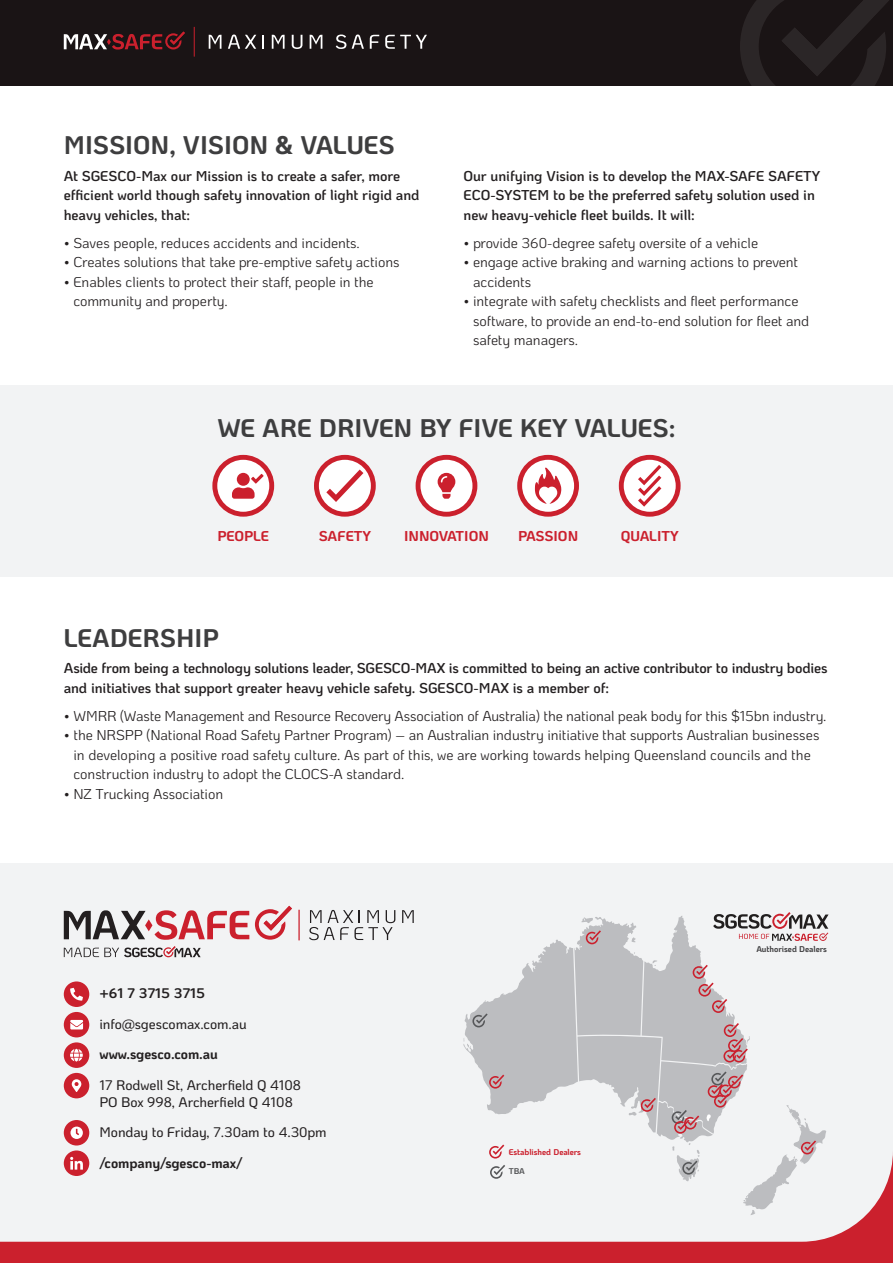
<style>
.page{position:relative;width:893px;height:1263px;background:#fff}
.page>*{position:absolute;margin:0;border:0;box-sizing:border-box;transform-origin:0 0}
.t1{font:700 25.5px "Ko Ho";color:#3e3e3f}
.t2{font:14.25px/19.5px "Ko Ho";letter-spacing:-.005em;color:#231f20}
.t3{font:600 14.25px/19.5px "Ko Ho";letter-spacing:-.01em;color:#231f20}
.t4{font:700 14.25px "Ko Ho";color:#cb202d}
.t5{font:500 13.8px/16.6px "Ko Ho";letter-spacing:-.005em;color:#231f20}
.t6{font:700 13.8px "Ko Ho";letter-spacing:-.005em;color:#231f20}
.t7{font:700 8.4px "Ko Ho";letter-spacing:-.005em;color:#cb202d}
.t8{font:700 8.4px "Ko Ho";letter-spacing:-.005em;color:#414042}
.t9{font:700 8.4px "Ko Ho";color:#57585a}
</style>
<div class="page">
<div style="left:0;top:863px;width:893px;height:400px;background:#f2f3f4"></div>
<div style="left:0;top:385px;width:893px;height:192px;background:#f2f3f4"></div>
<svg style="left:215px;top:458px;width:57px;height:56px"></svg>
<svg style="left:316px;top:458px;width:57px;height:56px"></svg>
<div style="left:418px;top:458px;width:57px;height:56px;background:#fff;border-radius:50%"></div>
<svg style="left:520px;top:458px;width:57px;height:56px"></svg>
<svg style="left:621px;top:458px;width:57px;height:56px"></svg>
<div style="left:416px;top:455px;width:61px;height:62px;border:5px solid #cb202d;border-radius:50%"></div>
<svg style="left:438px;top:473px;width:17px;height:26px"></svg>
<div style="left:314px;top:455px;width:62px;height:62px;border:5px solid #cb202d;border-radius:50%"></div>
<svg style="left:326px;top:469px;width:37px;height:33px"></svg>
<div style="left:619px;top:455px;width:62px;height:62px;border:5px solid #cb202d;border-radius:50%"></div>
<svg style="left:638px;top:465px;width:23px;height:42px"></svg>
<div style="left:517px;top:455px;width:62px;height:62px;border:5px solid #cb202d;border-radius:50%"></div>
<svg style="left:535px;top:467px;width:26px;height:37px"></svg>
<div style="left:212px;top:455px;width:62px;height:62px;border:5px solid #cb202d;border-radius:50%"></div>
<svg style="left:232px;top:473px;width:32px;height:26px"></svg>
<div style="left:0;top:0;width:893px;height:85px;background:#1a1415"></div>
<svg style="left:740px;top:0;width:149px;height:85px"></svg>
<svg style="left:209px;top:35px;width:12px;height:14px"></svg>
<svg style="left:228px;top:35px;width:28px;height:14px"></svg>
<svg style="left:262px;top:35px;width:2px;height:14px"></svg>
<svg style="left:272px;top:35px;width:13px;height:14px"></svg>
<svg style="left:292px;top:35px;width:10px;height:14px"></svg>
<svg style="left:310px;top:35px;width:12px;height:14px"></svg>
<svg style="left:336px;top:35px;width:10px;height:14px"></svg>
<svg style="left:352px;top:35px;width:12px;height:14px"></svg>
<svg style="left:370px;top:35px;width:9px;height:14px"></svg>
<svg style="left:385px;top:35px;width:42px;height:14px"></svg>
<hr style="left:194px;top:27px;width:1px;height:30px;background:#cb202d">
<svg style="left:64px;top:32px;width:121px;height:18px"></svg>
<svg style="left:0;top:1151px;width:893px;height:112px"></svg>
<svg style="left:402px;top:910px;width:12px;height:13px"></svg>
<svg style="left:309px;top:910px;width:86px;height:30px"></svg>
<hr style="left:298px;top:910px;width:2px;height:30px;background:#cb202d">
<svg style="left:64px;top:910px;width:185px;height:30px"></svg>
<svg style="left:255px;top:906px;width:37px;height:34px"></svg>
<svg style="left:64px;top:946px;width:137px;height:11px"></svg>
<div style="left:64px;top:981px;width:25px;height:26px;background:#cb202d;border-radius:50%"></div>
<svg style="left:70px;top:988px;width:13px;height:12px"></svg>
<div style="left:64px;top:1012px;width:25px;height:25px;background:#cb202d;border-radius:50%"></div>
<svg style="left:70px;top:1020px;width:13px;height:9px"></svg>
<div style="left:64px;top:1042px;width:25px;height:26px;background:#cb202d;border-radius:50%"></div>
<svg style="left:70px;top:1049px;width:13px;height:12px"></svg>
<div style="left:64px;top:1073px;width:25px;height:25px;background:#cb202d;border-radius:50%"></div>
<svg style="left:72px;top:1079px;width:9px;height:13px"></svg>
<div style="left:64px;top:1120px;width:25px;height:25px;background:#cb202d;border-radius:50%"></div>
<svg style="left:70px;top:1126px;width:13px;height:13px"></svg>
<div style="left:64px;top:1150px;width:25px;height:26px;background:#cb202d;border-radius:50%"></div>
<svg style="left:70px;top:1157px;width:13px;height:12px"></svg>
<svg style="left:463px;top:912px;width:365px;height:303px"></svg>
<p class="t1" style="left:64px;top:124px;width:332px">MISSION, VISION &amp; VALUES</p>
<p class="t3" style="left:64px;top:166px;width:357px">At SGESCO-Max our Mission is to create a safer, more efficient world though safety innovation of light rigid and heavy vehicles, that:</p>
<p class="t2" style="left:64px;top:233px;width:298px">• Saves people, reduces accidents and incidents.</p>
<p class="t2" style="left:64px;top:253px;width:337px">• Creates solutions that take pre-emptive safety actions</p>
<p class="t2" style="left:73px;top:272px;width:302px;text-indent:-10px">• Enables clients to protect their staff, people in the community and property.</p>
<p class="t3" style="left:463px;top:166px;width:358px">Our unifying Vision is to develop the MAX-SAFE SAFETY<br>ECO-SYSTEM to be the preferred safety solution used in new heavy-vehicle fleet builds. It will:</p>
<p class="t2" style="left:463px;top:233px;width:296px">• provide 360-degree safety oversite of a vehicle</p>
<p class="t2" style="left:473px;top:253px;width:326px;text-indent:-10px">• engage active braking and warning actions to prevent accidents</p>
<p class="t2" style="left:473px;top:292px;width:337px;text-indent:-10px">• integrate with safety checklists and fleet performance software, to provide an end-to-end solution for fleet and safety managers.</p>
<p class="t1" style="left:217px;top:407px;width:460px">WE ARE DRIVEN BY FIVE KEY VALUES:</p>
<p class="t4" style="left:217px;top:524px;width:53px">PEOPLE</p>
<p class="t4" style="left:319px;top:524px;width:54px">SAFETY</p>
<p class="t4" style="left:404px;top:524px;width:86px">INNOVATION</p>
<p class="t4" style="left:518px;top:524px;width:62px">PASSION</p>
<p class="t4" style="left:621px;top:524px;width:60px">QUALITY</p>
<p class="t1" style="left:64px;top:616px;width:156px">LEADERSHIP</p>
<p class="t3" style="left:64px;top:658px;width:765px">Aside from being a technology solutions leader, SGESCO-MAX is committed to being an active contributor to industry bodies and initiatives that support greater heavy vehicle safety. SGESCO-MAX is a member of:</p>
<p class="t2" style="left:64px;top:706px;width:764px">• WMRR (Waste Management and Resource Recovery Association of Australia) the national peak body for this $15bn industry.</p>
<p class="t2" style="left:73px;top:725px;width:748px;text-indent:-10px">• the NRSPP (National Road Safety Partner Program) – an Australian industry initiative that supports Australian businesses in developing a positive road safety culture. As part of this, we are working towards helping Queensland councils and the construction industry to adopt the CLOCS-A standard.</p>
<p class="t2" style="left:64px;top:784px;width:161px">• NZ Trucking Association</p>
<p class="t6" style="left:99px;top:982px;width:107px">+61 7 3715 3715</p>
<p class="t5" style="left:99px;top:1016px;width:149px">info@sgescomax.com.au</p>
<p class="t6" style="left:99px;top:1043px;width:120px">www.sgesco.com.au</p>
<p class="t5" style="left:99px;top:1077px;width:203px">17 Rodwell St, Archerfield Q 4108<br>PO Box 998, Archerfield Q 4108</p>
<p class="t5" style="left:99px;top:1124px;width:228px">Monday to Friday, 7.30am to 4.30pm</p>
<p class="t6" style="left:99px;top:1151px;width:145px">/company/sgesco-max/</p>
<p class="t7" style="left:509px;top:1145px;width:74px">Established Dealers</p>
<p class="t9" style="left:509px;top:1164px;width:18px">TBA</p>
<p class="t8" style="left:756px;top:941px;width:72px">Authorised Dealers</p>
</div>
